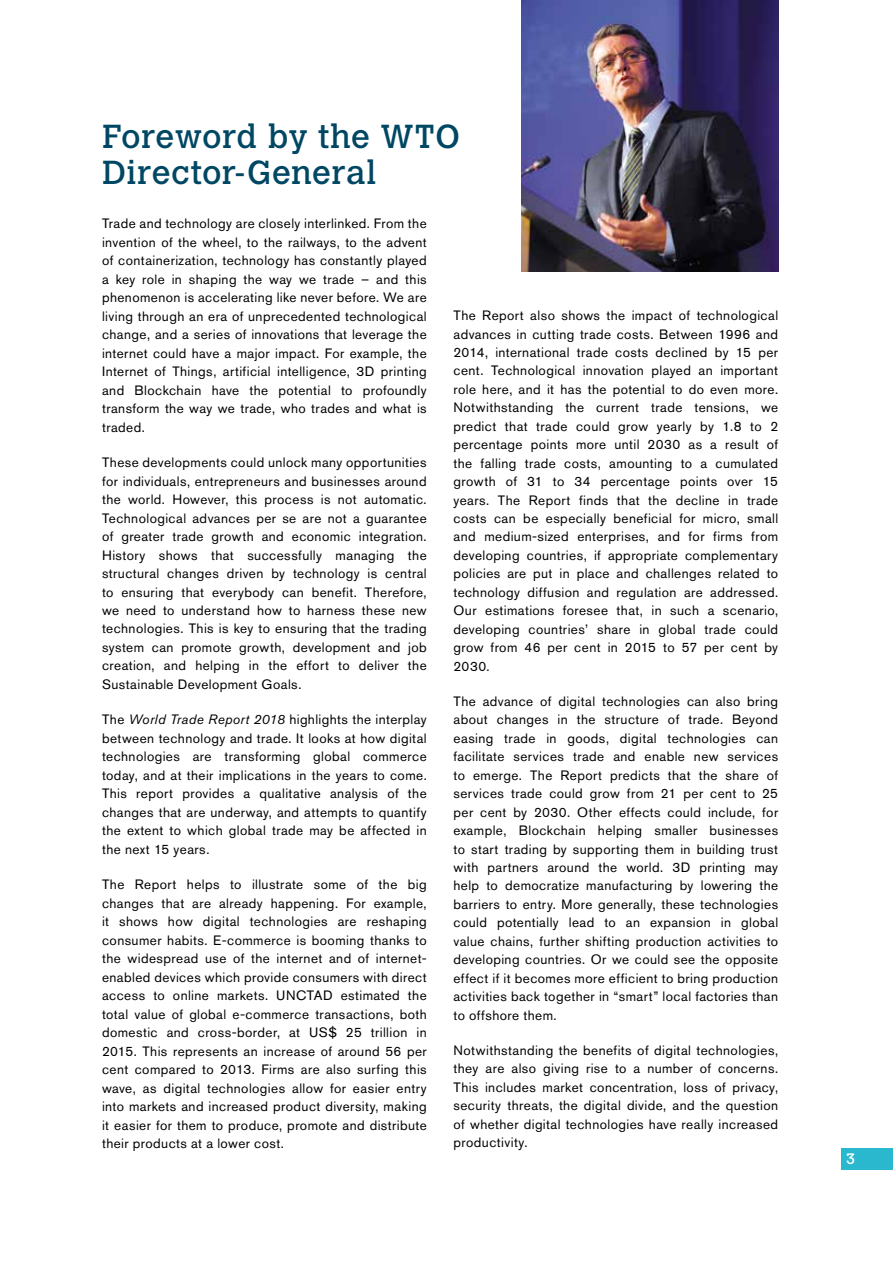
<style>
.page{position:relative;width:893px;height:1263px;background:#fff}
.page>*{position:absolute;margin:0;border:0;box-sizing:border-box;transform-origin:0 0}
.t1{font:33px/36.5px "Calvert MT Std";letter-spacing:.01em;color:#004763}
.t2{font:15px "Calvert MT Std";color:#fff}
.t3{font:13.5px/18.5px "Akzidenz Grotesk BE";letter-spacing:.03em;color:#000;text-align:justify}
.s1{font-style:italic}
</style>
<div class="page">
<div style="left:842px;top:1148px;width:51px;height:21px;background:#29b8ce"></div>
<img style="left:521px;top:0;width:257px;height:271px">
<h1 class="t1" style="left:102px;top:118px;width:359px">Foreword by the WTO<br>Director-General</h1>
<p class="t3" style="left:102px;top:214px;width:326px">Trade and technology are closely interlinked. From the invention of the wheel, to the railways, to the advent of containerization, technology has constantly played a key role in shaping the way we trade – and this phenomenon is accelerating like never before. We are living through an era of unprecedented technological change, and a series of innovations that leverage the internet could have a major impact. For example, the Internet of Things, artificial intelligence, 3D printing and Blockchain have the potential to profoundly transform the way we trade, who trades and what is traded.</p>
<p class="t3" style="left:102px;top:453px;width:326px">These developments could unlock many opportunities for individuals, entrepreneurs and businesses around the world. However, this process is not automatic.<br>Technological advances per se are not a guarantee of greater trade growth and economic integration.<br>History shows that successfully managing the structural changes driven by technology is central to ensuring that everybody can benefit. Therefore, we need to understand how to harness these new technologies. This is key to ensuring that the trading system can promote growth, development and job creation, and helping in the effort to deliver the Sustainable Development Goals.</p>
<p class="t3" style="left:102px;top:710px;width:326px">The <span class="s1">World Trade Report 2018</span> highlights the interplay between technology and trade. It looks at how digital technologies are transforming global commerce today, and at their implications in the years to come.<br>This report provides a qualitative analysis of the changes that are underway, and attempts to quantify the extent to which global trade may be affected in the next 15 years.</p>
<p class="t3" style="left:102px;top:875px;width:326px">The Report helps to illustrate some of the big changes that are already happening. For example, it shows how digital technologies are reshaping consumer habits. E-commerce is booming thanks to the widespread use of the internet and of internet&shy;enabled devices which provide consumers with direct access to online markets. UNCTAD estimated the total value of global e-commerce transactions, both domestic and cross-border, at US$ 25 trillion in 2015. This represents an increase of around 56 per cent compared to 2013. Firms are also surfing this wave, as digital technologies allow for easier entry into markets and increased product diversity, making it easier for them to produce, promote and distribute their products at a lower cost.</p>
<p class="t3" style="left:453px;top:306px;width:326px">The Report also shows the impact of technological advances in cutting trade costs. Between 1996 and 2014, international trade costs declined by 15 per cent. Technological innovation played an important role here, and it has the potential to do even more.<br>Notwithstanding the current trade tensions, we predict that trade could grow yearly by 1.8 to 2 percentage points more until 2030 as a result of the falling trade costs, amounting to a cumulated growth of 31 to 34 percentage points over 15 years. The Report finds that the decline in trade costs can be especially beneficial for micro, small and medium-sized enterprises, and for firms from developing countries, if appropriate complementary policies are put in place and challenges related to technology diffusion and regulation are addressed.<br>Our estimations foresee that, in such a scenario, developing countries’ share in global trade could grow from 46 per cent in 2015 to 57 per cent by 2030.</p>
<p class="t3" style="left:453px;top:692px;width:326px">The advance of digital technologies can also bring about changes in the structure of trade. Beyond easing trade in goods, digital technologies can facilitate services trade and enable new services to emerge. The Report predicts that the share of services trade could grow from 21 per cent to 25 per cent by 2030. Other effects could include, for example, Blockchain helping smaller businesses to start trading by supporting them in building trust with partners around the world. 3D printing may help to democratize manufacturing by lowering the barriers to entry. More generally, these technologies could potentially lead to an expansion in global value chains, further shifting production activities to developing countries. Or we could see the opposite effect if it becomes more efficient to bring production activities back together in “smart” local factories than to offshore them.</p>
<p class="t3" style="left:453px;top:1041px;width:326px">Notwithstanding the benefits of digital technologies, they are also giving rise to a number of concerns.<br>This includes market concentration, loss of privacy, security threats, the digital divide, and the question of whether digital technologies have really increased productivity.</p>
<p class="t2" style="left:846px;top:1150px;width:10px">3</p>
</div>
